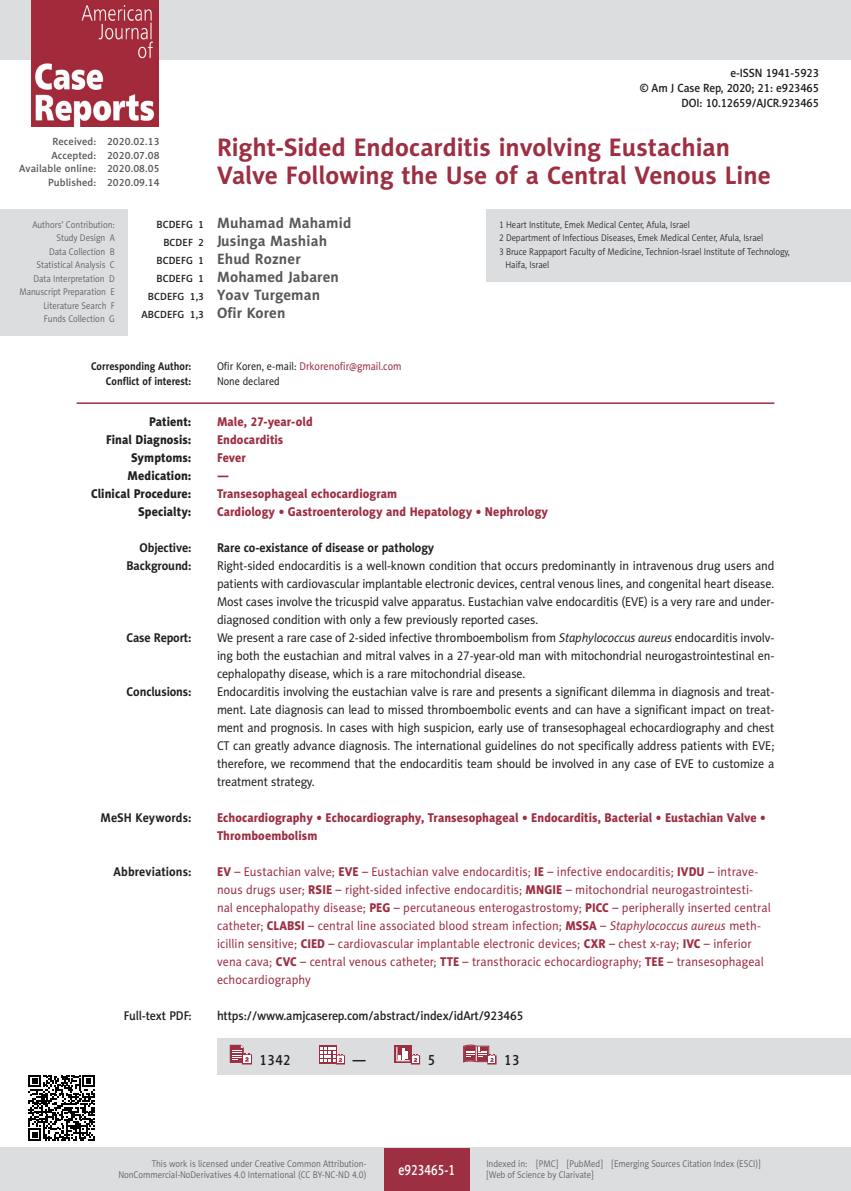
<style>
.page{position:relative;width:851px;height:1191px;background:#fff}
.page>*{position:absolute;margin:0;border:0;box-sizing:border-box;transform-origin:0 0}
.AJCR_Tytul{font:700 25.5px/28.5px "Naomi Sans EFN";color:#9d2f42}
.AJCR_Autorzy{font:700 15px "Naomi Sans EFN";letter-spacing:.01em;color:#57585a}
.AJCR_e-PAGINA{font:15px "Naomi Sans EFN Medium";color:#fff;scale:.8 1}
.AJCR_dane{font:15px "Naomi Sans EFN Medium";letter-spacing:.03em;color:#231f20;scale:.9 1}
.AJCR_Summary_body{font:12.75px/18px "Naomi Sans EFN";letter-spacing:-.01em;color:#231f20;text-align:justify;scale:.95 1}
.AJCR_keywords{font:12.75px/18px "Naomi Sans EFN";letter-spacing:.005em;color:#9d2f42;scale:.95 1}
.AJCR_keywords-2{font:12.75px/18px "Naomi Sans EFN Heavy";letter-spacing:.005em;color:#9d2f42;scale:.95 1}
.AJCR_Summary_body-2{font:700 12.75px "Naomi Sans EFN";letter-spacing:-.01em;color:#231f20;scale:.95 1}
.AJCR_keywords-3{font:12.75px "Naomi Sans EFN Heavy";letter-spacing:.005em;color:#231f20;scale:.95 1}
.AJCR_full_text_pdf{font:12.75px "Naomi Sans EFN Medium";letter-spacing:-.01em;color:#231f20;scale:.95 1}
.AJCR_keywords-4{font:700 12.75px "Naomi Sans EFN";letter-spacing:.005em;color:#231f20;scale:.95 1}
.AJCR_full_text_pdf-2{font:12px "Naomi Sans EFN Medium";letter-spacing:-.01em;color:#231f20;scale:.95 1}
.AJCR_Adres{font:700 11.25px "Naomi Sans EFN";color:#231f20;scale:.9 1}
.AJCR_Adres-2{font:11.25px "Naomi Sans EFN";color:#9d2f42;scale:.9 1}
.AJCR_Adres-3{font:11.25px "Naomi Sans EFN";color:#231f20;scale:.9 1}
.t1{font:10.5px "Naomi Sans EFN Medium";letter-spacing:.01em;color:#57585a}
.AJCR_Autorzy-2{font:10.5px "Naomi Sans EFN Medium";letter-spacing:.01em;color:#231f20}
.t2{font:9.75px/11.2px "Naomi Sans EFN Light";color:#57585a;scale:.9 1}
.AJCR_Afiliacja{font:9.75px/13.5px "Naomi Sans EFN Light";color:#231f20;scale:.9 1}
.s1{font-family:"Naomi Sans EFN Medium";font-weight:400;font-size:10.5px;color:#231f20}
.s2{font-family:"Naomi Sans EFN";font-weight:700;font-size:15px;color:#57585a}
.s3{color:#231f20}
.s4{font-style:italic}
.s5{font-family:"Naomi Sans EFN Heavy"}
</style>
<div class="page">
<div style="left:217px;top:1038px;width:633px;height:36px;background:#dcdddf"></div>
<svg style="left:230px;top:1044px;width:22px;height:20px"></svg>
<div style="left:319px;top:1045px;width:17px;height:18px;background:#9d2f42"></div>
<svg style="left:320px;top:1046px;width:25px;height:18px"></svg>
<div style="left:394px;top:1045px;width:18px;height:18px;background:#9d2f42"></div>
<svg style="left:396px;top:1047px;width:24px;height:17px"></svg>
<svg style="left:463px;top:1044px;width:33px;height:20px"></svg>
<hr style="left:77px;top:402px;width:697px;height:2px;background:#9d2f42">
<div style="left:0;top:210px;width:128px;height:126px;background:#dcdddf"></div>
<div style="left:486px;top:210px;width:364px;height:72px;background:#dcdddf"></div>
<svg style="left:28px;top:1075px;width:67px;height:66px"></svg>
<div style="left:0;top:0;width:850px;height:60px;background:#dcdddf"></div>
<img style="left:32px;top:0;width:127px;height:127px">
<div style="left:0;top:1148px;width:850px;height:43px;background:#dcdddf"></div>
<div style="left:384px;top:1147px;width:85px;height:43px;background:#9d2f42"></div>
<p class="AJCR_full_text_pdf-2" style="left:730px;top:66px;width:95px">e-ISSN 1941-5923</p>
<p class="AJCR_full_text_pdf-2" style="left:639px;top:81px;width:190px">© Am J Case Rep, 2020; 21: e923465</p>
<p class="AJCR_full_text_pdf-2" style="left:681px;top:96px;width:146px">DOI: 10.12659/AJCR.923465</p>
<p class="AJCR_Tytul" style="left:217px;top:133px;width:555px">Right-Sided Endocarditis involving Eustachian<br>Valve Following the Use of a Central Venous Line</p>
<p class="AJCR_Autorzy" style="left:156px;top:214px;width:196px"><span class="s1">BCDEFG 1</span> Muhamad Mahamid</p>
<p class="AJCR_Autorzy" style="left:163px;top:232px;width:165px"><span class="s1">BCDEF 2</span> Jusinga Mashiah</p>
<p class="AJCR_Autorzy" style="left:156px;top:250px;width:146px"><span class="s1">BCDEFG 1</span> Ehud Rozner</p>
<p class="AJCR_Autorzy" style="left:156px;top:268px;width:184px"><span class="s1">BCDEFG 1</span> Mohamed Jabaren</p>
<p class="AJCR_Autorzy" style="left:148px;top:286px;width:174px"><span class="s1">BCDEFG 1,3</span> Yoav Turgeman</p>
<p class="AJCR_Autorzy-2" style="left:141px;top:308px;width:145px">ABCDEFG 1,3 <span class="s2">Ofir Koren</span></p>
<p class="t1" style="left:52px;top:136px;width:109px">Received: 2020.02.13</p>
<p class="t1" style="left:51px;top:149px;width:110px">Accepted: 2020.07.08</p>
<p class="t1" style="left:19px;top:163px;width:142px">Available online: 2020.08.05</p>
<p class="t1" style="left:48px;top:176px;width:113px">Published: 2020.09.14</p>
<p class="t2" style="left:32px;top:219px;width:93px">Authors’ Contribution:</p>
<p class="t2" style="left:57px;top:232px;width:66px">Study Design A</p>
<p class="t2" style="left:49px;top:246px;width:74px">Data Collection B</p>
<p class="t2" style="left:36px;top:259px;width:89px">Statistical Analysis C</p>
<p class="t2" style="left:34px;top:273px;width:92px">Data Interpretation D</p>
<p class="t2" style="left:19px;top:286px;width:107px">Manuscript Preparation E</p>
<p class="t2" style="left:43px;top:300px;width:81px">Literature Search F</p>
<p class="t2" style="left:44px;top:313px;width:80px">Funds Collection G</p>
<p class="AJCR_Afiliacja" style="left:499px;top:218px;width:213px">1 Heart Institute, Emek Medical Center, Afula, Israel</p>
<p class="AJCR_Afiliacja" style="left:499px;top:231px;width:295px">2 Department of Infectious Diseases, Emek Medical Center, Afula, Israel</p>
<p class="AJCR_Afiliacja" style="left:505px;top:245px;width:317px;text-indent:-6px">3 Bruce Rappaport Faculty of Medicine, Technion-Israel Institute of Technology,<br>Haifa, Israel</p>
<p class="AJCR_Adres" style="left:91px;top:359px;width:113px">Corresponding Author:</p>
<p class="AJCR_Adres-2" style="left:217px;top:359px;width:207px"><span class="s3">Ofir Koren, e-mail:</span> Drkorenofir@gmail.com</p>
<p class="AJCR_Adres" style="left:106px;top:375px;width:97px">Conflict of interest:</p>
<p class="AJCR_Adres-3" style="left:217px;top:375px;width:71px">None declared</p>
<p class="AJCR_keywords-3" style="left:149px;top:414px;width:46px">Patient:</p>
<p class="AJCR_keywords-2" style="left:217px;top:412px;width:102px">Male, 27-year-old</p>
<p class="AJCR_keywords-3" style="left:106px;top:432px;width:91px">Final Diagnosis:</p>
<p class="AJCR_keywords-2" style="left:217px;top:430px;width:71px">Endocarditis</p>
<p class="AJCR_keywords-3" style="left:131px;top:450px;width:65px">Symptoms:</p>
<p class="AJCR_keywords-2" style="left:217px;top:448px;width:32px">Fever</p>
<p class="AJCR_keywords-3" style="left:128px;top:468px;width:69px">Medication:</p>
<p class="AJCR_keywords-2" style="left:217px;top:466px;width:14px">—</p>
<p class="AJCR_keywords-3" style="left:91px;top:486px;width:107px">Clinical Procedure:</p>
<p class="AJCR_keywords-2" style="left:217px;top:484px;width:191px">Transesophageal echocardiogram</p>
<p class="AJCR_keywords-3" style="left:138px;top:504px;width:58px">Specialty:</p>
<p class="AJCR_keywords-2" style="left:217px;top:502px;width:350px">Cardiology • Gastroenterology and Hepatology • Nephrology</p>
<p class="AJCR_Summary_body-2" style="left:139px;top:540px;width:56px">Objective:</p>
<p class="AJCR_Summary_body-2" style="left:217px;top:540px;width:230px">Rare co-existance of disease or pathology</p>
<p class="AJCR_Summary_body-2" style="left:126px;top:558px;width:70px">Background:</p>
<p class="AJCR_Summary_body" style="left:217px;top:557px;width:588px">Right-sided endocarditis is a well-known condition that occurs predominantly in intravenous drug users and patients with cardiovascular implantable electronic devices, central venous lines, and congenital heart disease.<br>Most cases involve the tricuspid valve apparatus. Eustachian valve endocarditis (EVE) is a very rare and under&shy;diagnosed condition with only a few previously reported cases.</p>
<p class="AJCR_Summary_body-2" style="left:126px;top:630px;width:70px">Case Report:</p>
<p class="AJCR_Summary_body" style="left:217px;top:629px;width:588px">We present a rare case of 2-sided infective thromboembolism from <span class="s4">Staphylococcus aureus</span> endocarditis involv&shy;ing both the eustachian and mitral valves in a 27-year-old man with mitochondrial neurogastrointestinal en&shy;cephalopathy disease, which is a rare mitochondrial disease.</p>
<p class="AJCR_Summary_body-2" style="left:127px;top:684px;width:70px">Conclusions:</p>
<p class="AJCR_Summary_body" style="left:217px;top:683px;width:588px">Endocarditis involving the eustachian valve is rare and presents a significant dilemma in diagnosis and treat&shy;ment. Late diagnosis can lead to missed thromboembolic events and can have a significant impact on treat&shy;ment and prognosis. In cases with high suspicion, early use of transesophageal echocardiography and chest CT can greatly advance diagnosis. The international guidelines do not specifically address patients with EVE; therefore, we recommend that the endocarditis team should be involved in any case of EVE to customize a treatment strategy.</p>
<p class="AJCR_keywords-4" style="left:100px;top:810px;width:97px">MeSH Keywords:</p>
<p class="AJCR_keywords-2" style="left:217px;top:808px;width:579px">Echocardiography • Echocardiography, Transesophageal • Endocarditis, Bacterial • Eustachian Valve •<br>Thromboembolism</p>
<p class="AJCR_keywords-4" style="left:114px;top:864px;width:83px">Abbreviations:</p>
<p class="AJCR_keywords" style="left:217px;top:863px;width:584px"><span class="s5">EV</span> – Eustachian valve; <span class="s5">EVE</span> – Eustachian valve endocarditis; <span class="s5">IE</span> – infective endocarditis; <span class="s5">IVDU</span> – intrave&shy;nous drugs user; <span class="s5">RSIE</span> – right-sided infective endocarditis; <span class="s5">MNGIE</span> – mitochondrial neurogastrointesti&shy;nal encephalopathy disease; <span class="s5">PEG</span> – percutaneous enterogastrostomy; <span class="s5">PICC</span> – peripherally inserted central catheter; <span class="s5">CLABSI</span> – central line associated blood stream infection; <span class="s5">MSSA</span> – <span class="s4">Staphylococcus aureus</span> meth&shy;icillin sensitive; <span class="s5">CIED</span> – cardiovascular implantable electronic devices; <span class="s5">CXR</span> – chest x-ray; <span class="s5">IVC</span> – inferior vena cava; <span class="s5">CVC</span> – central venous catheter; <span class="s5">TTE</span> – transthoracic echocardiography; <span class="s5">TEE</span> – transesophageal echocardiography</p>
<p class="AJCR_full_text_pdf" style="left:124px;top:1008px;width:73px">Full-text PDF:</p>
<p class="AJCR_full_text_pdf" style="left:217px;top:1008px;width:324px">https://www.amjcaserep.com/abstract/index/idArt/923465</p>
<p class="AJCR_dane" style="left:259px;top:1050px;width:36px">1342</p>
<p class="AJCR_dane" style="left:352px;top:1050px;width:16px">—</p>
<p class="AJCR_dane" style="left:427px;top:1050px;width:10px">5</p>
<p class="AJCR_dane" style="left:504px;top:1050px;width:19px">13</p>
<p class="t2" style="left:118px;top:1158px;width:277px;text-align:right">This work is licensed under Creative Common Attribution-<br>NonCommercial-NoDerivatives 4.0 International (CC BY-NC-ND 4.0)</p>
<p class="AJCR_e-PAGINA" style="left:398px;top:1160px;width:72px">e923465-1</p>
<p class="t2" style="left:486px;top:1158px;width:306px">Indexed in: [PMC] [PubMed] [Emerging Sources Citation Index (ESCI)] [Web of Science by Clarivate]</p>
</div>
